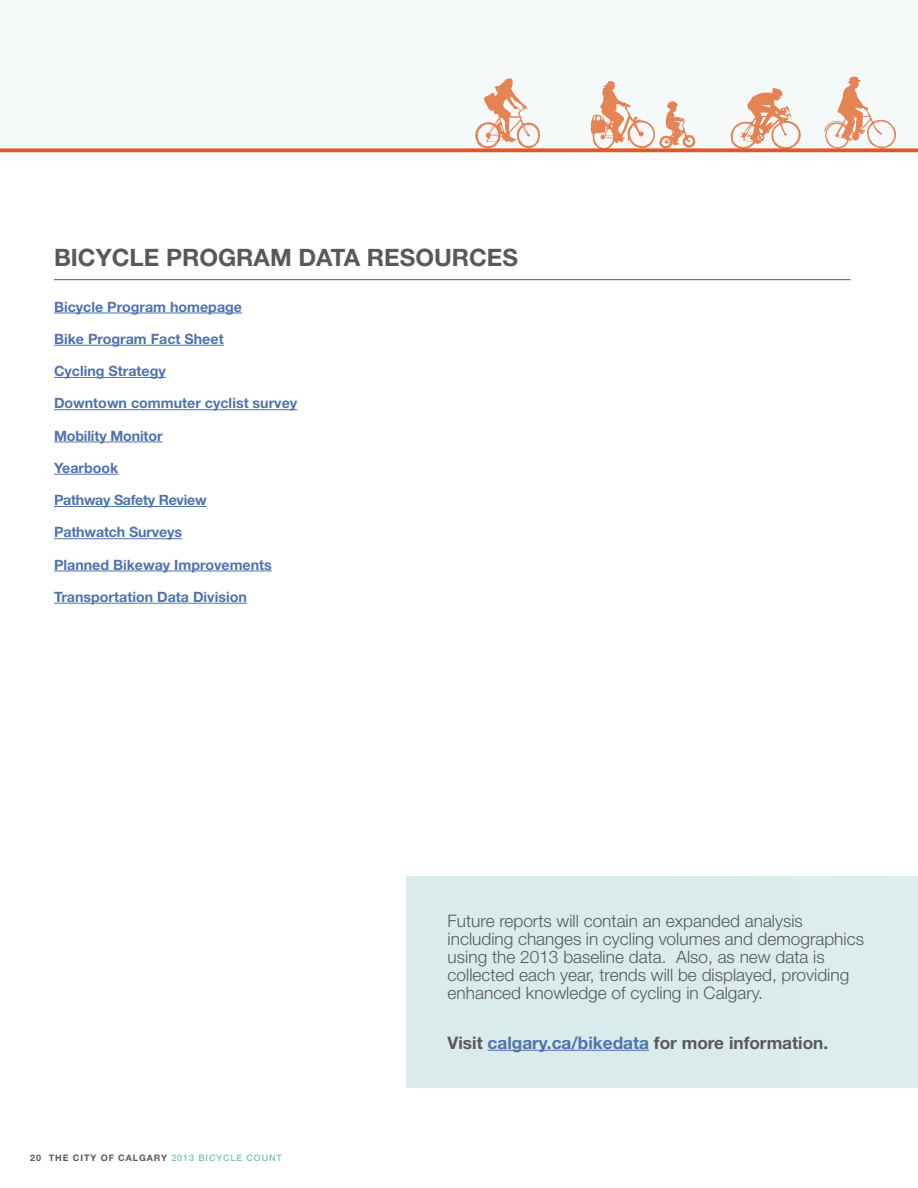
<style>
.page{position:relative;width:918px;height:1188px;background:#fff}
.page>*{position:absolute;margin:0;border:0;box-sizing:border-box;transform-origin:0 0}
.t1{font:700 24px "Helvetica Neue LT Std";color:#58595b}
.t2{font:300 17.25px/18px "Helvetica Neue LT Std";color:#58595b}
.t3{font:700 17.25px "Helvetica Neue LT Std";color:#58595b}
.t4{font:700 14.25px "Helvetica Neue LT Std";color:#4f73ad}
.t5{font:700 14.25px "Helvetica Neue LT Std";letter-spacing:-.02em;color:#4f73ad}
.t6{font:700 9px "Helvetica Neue LT Std";letter-spacing:.1em;color:#58595b}
.s1{font-weight:500;color:#75c7a7}
.s2{color:#4f73ad}
</style>
<div class="page">
<div style="left:0;top:0;width:918px;height:152px;background:#f5f9fa"></div>
<div style="left:406px;top:876px;width:512px;height:212px;background:#daebec"></div>
<hr style="left:488px;top:1050px;width:161px;height:1px;background:#4f73ad">
<hr style="left:54px;top:279px;width:796px;height:1px;background:#58595b">
<hr style="left:54px;top:313px;width:188px;height:1px;background:#4f73ad">
<hr style="left:54px;top:345px;width:170px;height:1px;background:#4f73ad">
<hr style="left:54px;top:377px;width:112px;height:1px;background:#4f73ad">
<hr style="left:54px;top:409px;width:243px;height:1px;background:#4f73ad">
<hr style="left:54px;top:442px;width:109px;height:1px;background:#4f73ad">
<hr style="left:54px;top:474px;width:64px;height:1px;background:#4f73ad">
<hr style="left:54px;top:506px;width:153px;height:1px;background:#4f73ad">
<hr style="left:54px;top:538px;width:128px;height:1px;background:#4f73ad">
<hr style="left:54px;top:571px;width:218px;height:1px;background:#4f73ad">
<hr style="left:54px;top:603px;width:193px;height:1px;background:#4f73ad">
<svg style="left:0;top:76px;width:918px;height:76px"></svg>
<h1 class="t1" style="left:54px;top:242px;width:466px">BICYCLE PROGRAM DATA RESOURCES</h1>
<p class="t4" style="left:54px;top:298px;width:190px">Bicycle Program homepage</p>
<p class="t4" style="left:54px;top:330px;width:171px">Bike Program Fact Sheet</p>
<p class="t4" style="left:54px;top:362px;width:113px">Cycling Strategy</p>
<p class="t4" style="left:54px;top:394px;width:245px">Downtown commuter cyclist survey</p>
<p class="t4" style="left:54px;top:427px;width:110px">Mobility Monitor</p>
<p class="t4" style="left:54px;top:459px;width:66px">Yearbook</p>
<p class="t5" style="left:54px;top:491px;width:154px">Pathway Safety Review</p>
<p class="t4" style="left:54px;top:523px;width:130px">Pathwatch Surveys</p>
<p class="t4" style="left:54px;top:556px;width:219px">Planned Bikeway Improvements</p>
<p class="t4" style="left:54px;top:588px;width:194px">Transportation Data Division</p>
<p class="t6" style="left:30px;top:1152px;width:253px">20 THE CITY OF CALGARY <span class="s1">2013 BICYCLE COUNT</span></p>
<p class="t2" style="left:448px;top:912px;width:418px">Future reports will contain an expanded analysis including changes in cycling volumes and demographics using the 2013 baseline data. Also, as new data is collected each year, trends will be displayed, providing enhanced knowledge of cycling in Calgary.</p>
<p class="t3" style="left:448px;top:1032px;width:382px">Visit <span class="s2">calgary.ca/bikedata</span> for more information.</p>
</div>
